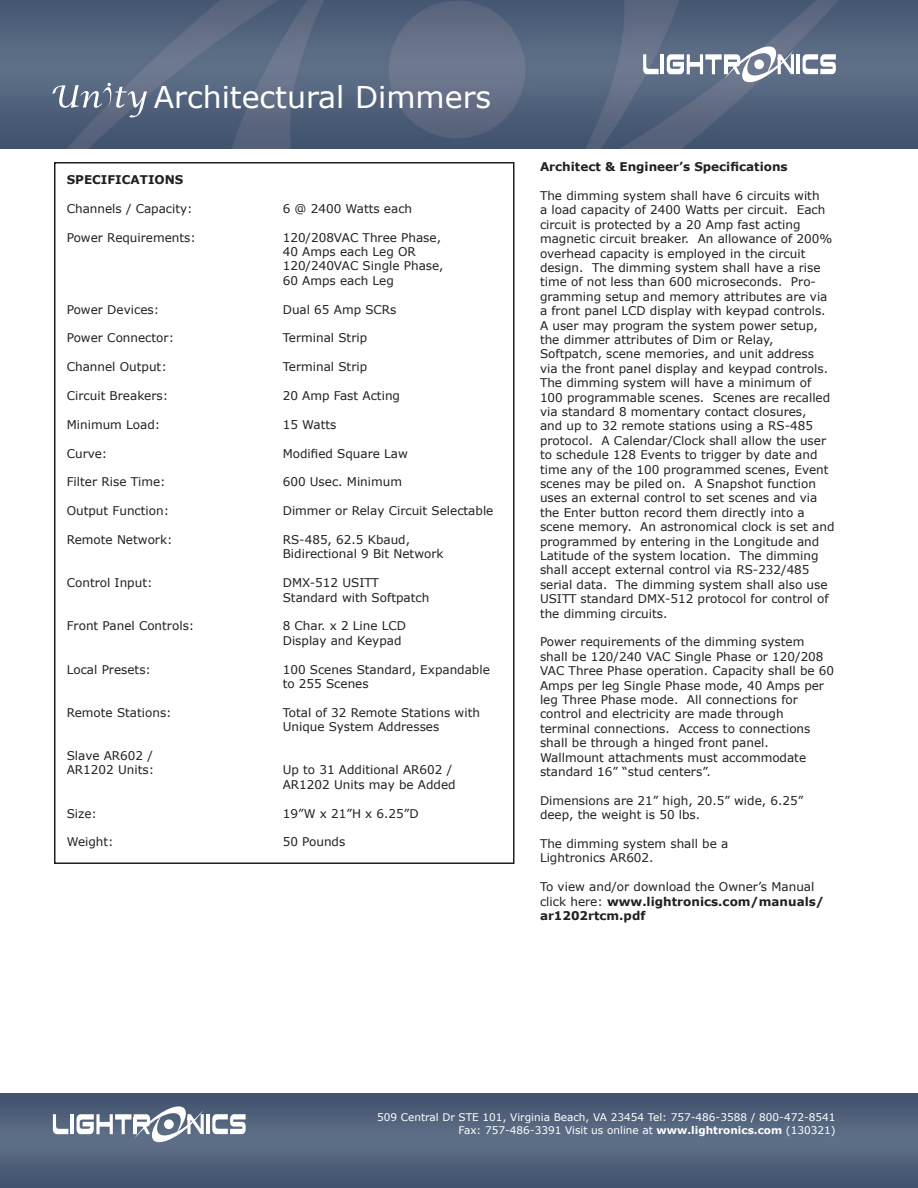
<style>
.page{position:relative;width:918px;height:1188px;background:#fff}
.page>*{position:absolute;margin:0;border:0;box-sizing:border-box;transform-origin:0 0}
.t1{font:30px "Verdana";color:#fff}
.t2{font:12px/14.4px "Verdana";color:#231f20}
.t3{font:700 12px "Verdana";color:#231f20}
.t4{font:10.5px/12.6px "Verdana";color:#fff;text-align:right}
.s1{font-weight:700}
</style>
<div class="page">
<img style="left:0;top:0;width:918px;height:148px">
<img style="left:0;top:1093px;width:918px;height:95px">
<svg style="left:643px;top:54px;width:16px;height:20px"></svg>
<hr style="left:661px;top:54px;width:3px;height:20px;background:#fff">
<svg style="left:667px;top:44px;width:127px;height:41px"></svg>
<hr style="left:724px;top:58px;width:3px;height:16px;background:#fff">
<hr style="left:796px;top:54px;width:3px;height:20px;background:#fff">
<svg style="left:803px;top:54px;width:33px;height:20px"></svg>
<svg style="left:53px;top:1114px;width:15px;height:20px"></svg>
<hr style="left:71px;top:1114px;width:3px;height:20px;background:#fff">
<svg style="left:77px;top:1104px;width:127px;height:40px"></svg>
<hr style="left:134px;top:1118px;width:3px;height:16px;background:#fff">
<hr style="left:206px;top:1114px;width:3px;height:20px;background:#fff">
<svg style="left:212px;top:1114px;width:34px;height:20px"></svg>
<svg style="left:52px;top:83px;width:95px;height:34px"></svg>
<div style="left:54px;top:162px;width:461px;height:702px;border:2px solid #231f20"></div>
<h1 class="t1" style="left:154px;top:85px;width:339px">Architectural Dimmers</h1>
<p class="t3" style="left:67px;top:175px;width:118px">SPECIFICATIONS</p>
<p class="t2" style="left:67px;top:202px;width:127px">Channels / Capacity:</p>
<p class="t2" style="left:283px;top:202px;width:131px">6 @ 2400 Watts each</p>
<p class="t2" style="left:67px;top:231px;width:131px">Power Requirements:</p>
<p class="t2" style="left:283px;top:231px;width:162px">120/208VAC Three Phase,<br>40 Amps each Leg OR<br>120/240VAC Single Phase,<br>60 Amps each Leg</p>
<p class="t2" style="left:67px;top:303px;width:94px">Power Devices:</p>
<p class="t2" style="left:283px;top:303px;width:115px">Dual 65 Amp SCRs</p>
<p class="t2" style="left:67px;top:332px;width:109px">Power Connector:</p>
<p class="t2" style="left:283px;top:332px;width:86px">Terminal Strip</p>
<p class="t2" style="left:67px;top:361px;width:102px">Channel Output:</p>
<p class="t2" style="left:283px;top:361px;width:86px">Terminal Strip</p>
<p class="t2" style="left:67px;top:389px;width:103px">Circuit Breakers:</p>
<p class="t2" style="left:283px;top:389px;width:119px">20 Amp Fast Acting</p>
<p class="t2" style="left:67px;top:418px;width:95px">Minimum Load:</p>
<p class="t2" style="left:283px;top:418px;width:55px">15 Watts</p>
<p class="t2" style="left:67px;top:446px;width:42px">Curve:</p>
<p class="t2" style="left:283px;top:446px;width:127px">Modified Square Law</p>
<p class="t2" style="left:67px;top:476px;width:100px">Filter Rise Time:</p>
<p class="t2" style="left:283px;top:476px;width:121px">600 Usec. Minimum</p>
<p class="t2" style="left:67px;top:505px;width:104px">Output Function:</p>
<p class="t2" style="left:283px;top:505px;width:212px">Dimmer or Relay Circuit Selectable</p>
<p class="t2" style="left:67px;top:533px;width:107px">Remote Network:</p>
<p class="t2" style="left:283px;top:533px;width:162px">RS-485, 62.5 Kbaud,<br>Bidirectional 9 Bit Network</p>
<p class="t2" style="left:67px;top:577px;width:87px">Control Input:</p>
<p class="t2" style="left:283px;top:577px;width:148px">DMX-512 USITT<br>Standard with Softpatch</p>
<p class="t2" style="left:67px;top:620px;width:129px">Front Panel Controls:</p>
<p class="t2" style="left:283px;top:620px;width:125px">8 Char. x 2 Line LCD<br>Display and Keypad</p>
<p class="t2" style="left:67px;top:663px;width:86px">Local Presets:</p>
<p class="t2" style="left:283px;top:663px;width:209px">100 Scenes Standard, Expandable to 255 Scenes</p>
<p class="t2" style="left:67px;top:706px;width:107px">Remote Stations:</p>
<p class="t2" style="left:283px;top:706px;width:199px">Total of 32 Remote Stations with<br>Unique System Addresses</p>
<p class="t2" style="left:67px;top:749px;width:89px">Slave AR602 /<br>AR1202 Units:</p>
<p class="t2" style="left:283px;top:764px;width:174px">Up to 31 Additional AR602 /<br>AR1202 Units may be Added</p>
<p class="t2" style="left:67px;top:807px;width:32px">Size:</p>
<p class="t2" style="left:283px;top:807px;width:137px">19”W x 21”H x 6.25”D</p>
<p class="t2" style="left:67px;top:836px;width:48px">Weight:</p>
<p class="t2" style="left:283px;top:836px;width:64px">50 Pounds</p>
<p class="t3" style="left:540px;top:159px;width:249px">Architect &amp; Engineer’s Specifications</p>
<p class="t2" style="left:540px;top:189px;width:296px">The dimming system shall have 6 circuits with<br>a load capacity of 2400 Watts per circuit. Each circuit is protected by a 20 Amp fast acting magnetic circuit breaker. An allowance of 200% overhead capacity is employed in the circuit design. The dimming system shall have a rise time of not less than 600 microseconds. Pro&shy;gramming setup and memory attributes are via a front panel LCD display with keypad controls.<br>A user may program the system power setup, the dimmer attributes of Dim or Relay, Softpatch, scene memories, and unit address via the front panel display and keypad controls.<br>The dimming system will have a minimum of 100 programmable scenes. Scenes are recalled via standard 8 momentary contact closures,<br>and up to 32 remote stations using a RS-485 protocol. A Calendar/Clock shall allow the user to schedule 128 Events to trigger by date and time any of the 100 programmed scenes, Event scenes may be piled on. A Snapshot function uses an external control to set scenes and via the Enter button record them directly into a scene memory. An astronomical clock is set and programmed by entering in the Longitude and Latitude of the system location. The dimming shall accept external control via RS-232/485 serial data. The dimming system shall also use USITT standard DMX-512 protocol for control of the dimming circuits.</p>
<p class="t2" style="left:540px;top:636px;width:296px">Power requirements of the dimming system shall be 120/240 VAC Single Phase or 120/208<br>VAC Three Phase operation. Capacity shall be 60<br>Amps per leg Single Phase mode, 40 Amps per leg Three Phase mode. All connections for control and electricity are made through terminal connections. Access to connections shall be through a hinged front panel.<br>Wallmount attachments must accommodate standard 16” “stud centers”.</p>
<p class="t2" style="left:540px;top:794px;width:265px">Dimensions are 21” high, 20.5” wide, 6.25” deep, the weight is 50 lbs.</p>
<p class="t2" style="left:540px;top:837px;width:190px">The dimming system shall be a<br>Lightronics AR602.</p>
<p class="t2" style="left:540px;top:881px;width:286px">To view and/or download the Owner’s Manual click here: <span class="s1">www.lightronics.com/manuals/ ar1202rtcm.pdf</span></p>
<p class="t4" style="left:377px;top:1112px;width:460px">509 Central Dr STE 101, Virginia Beach, VA 23454 Tel: 757-486-3588 / 800-472-8541<br>Fax: 757-486-3391 Visit us online at <span class="s1">www.lightronics.com</span> (130321)</p>
</div>
